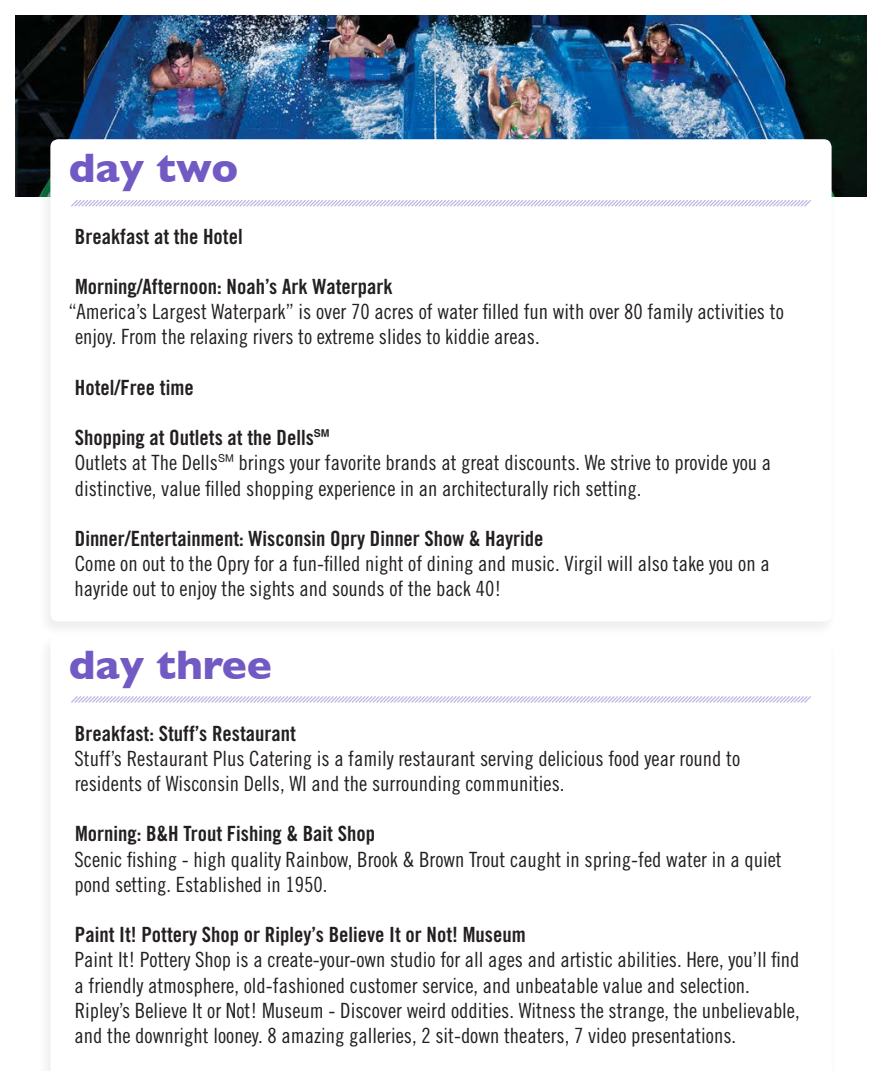
<style>
.page{position:relative;width:882px;height:1071px;background:#fff}
.page>*{position:absolute;margin:0;border:0;box-sizing:border-box;transform-origin:0 0}
.t1{font:700 42px "Gill Sans";color:#725ac5}
.t2{font:21px/25.2px "Trade Gothic LT Std Cn 18";color:#231f20}
.t3{font:21px "Trade Gothic LT Std Bd Cn 20";color:#231f20}
.s1{font-family:"Helvetica Neue";font-weight:700}
.s2{font-family:"Helvetica Neue"}
</style>
<div class="page">
<img style="left:16px;top:16px;width:850px;height:180px">
<div style="left:37px;top:137px;width:801px;height:501px;background:#231f20;opacity:.08"></div>
<div style="left:50px;top:139px;width:782px;height:483px;background:#fff;border-radius:8px"></div>
<svg style="left:71px;top:200px;width:740px;height:7px"></svg>
<div style="left:37px;top:633px;width:801px;height:438px;background:#fff"></div>
<svg style="left:71px;top:696px;width:740px;height:7px"></svg>
<p class="t1" style="left:69px;top:135px;width:171px">day two</p>
<p class="t3" style="left:75px;top:223px;width:169px">Breakfast at the Hotel</p>
<p class="t3" style="left:75px;top:274px;width:319px">Morning/Afternoon: Noah’s Ark Waterpark</p>
<p class="t2" style="left:75px;top:299px;width:710px;text-indent:-7px">“America’s Largest Waterpark” is over 70 acres of water filled fun with over 80 family activities to enjoy. From the relaxing rivers to extreme slides to kiddie areas.</p>
<p class="t3" style="left:75px;top:375px;width:120px">Hotel/Free time</p>
<p class="t3" style="left:75px;top:425px;width:256px">Shopping at Outlets at the Dells<span class="s1">℠</span></p>
<p class="t2" style="left:75px;top:450px;width:698px">Outlets at The Dells<span class="s2">℠</span> brings your favorite brands at great discounts. We strive to provide you a distinctive, value filled shopping experience in an architecturally rich setting.</p>
<p class="t3" style="left:75px;top:526px;width:470px">Dinner/Entertainment: Wisconsin Opry Dinner Show &amp; Hayride</p>
<p class="t2" style="left:75px;top:551px;width:697px">Come on out to the Opry for a fun-filled night of dining and music. Virgil will also take you on a hayride out to enjoy the sights and sounds of the back 40!</p>
<p class="t1" style="left:69px;top:631px;width:205px">day three</p>
<p class="t3" style="left:75px;top:720px;width:223px">Breakfast: Stuff’s Restaurant</p>
<p class="t2" style="left:75px;top:745px;width:667px">Stuff’s Restaurant Plus Catering is a family restaurant serving delicious food year round to residents of Wisconsin Dells, WI and the surrounding communities.</p>
<p class="t3" style="left:75px;top:821px;width:302px">Morning: B&amp;H Trout Fishing &amp; Bait Shop</p>
<p class="t2" style="left:74px;top:846px;width:709px">Scenic fishing - high quality Rainbow, Brook &amp; Brown Trout caught in spring-fed water in a quiet pond setting. Established in 1950.</p>
<p class="t3" style="left:75px;top:922px;width:452px">Paint It! Pottery Shop or Ripley’s Believe It or Not! Museum</p>
<p class="t2" style="left:75px;top:947px;width:726px">Paint It! Pottery Shop is a create-your-own studio for all ages and artistic abilities. Here, you’ll find a friendly atmosphere, old-fashioned customer service, and unbeatable value and selection.</p>
<p class="t2" style="left:75px;top:997px;width:727px">Ripley’s Believe It or Not! Museum - Discover weird oddities. Witness the strange, the unbelievable, and the downright looney. 8 amazing galleries, 2 sit-down theaters, 7 video presentations.</p>
</div>
